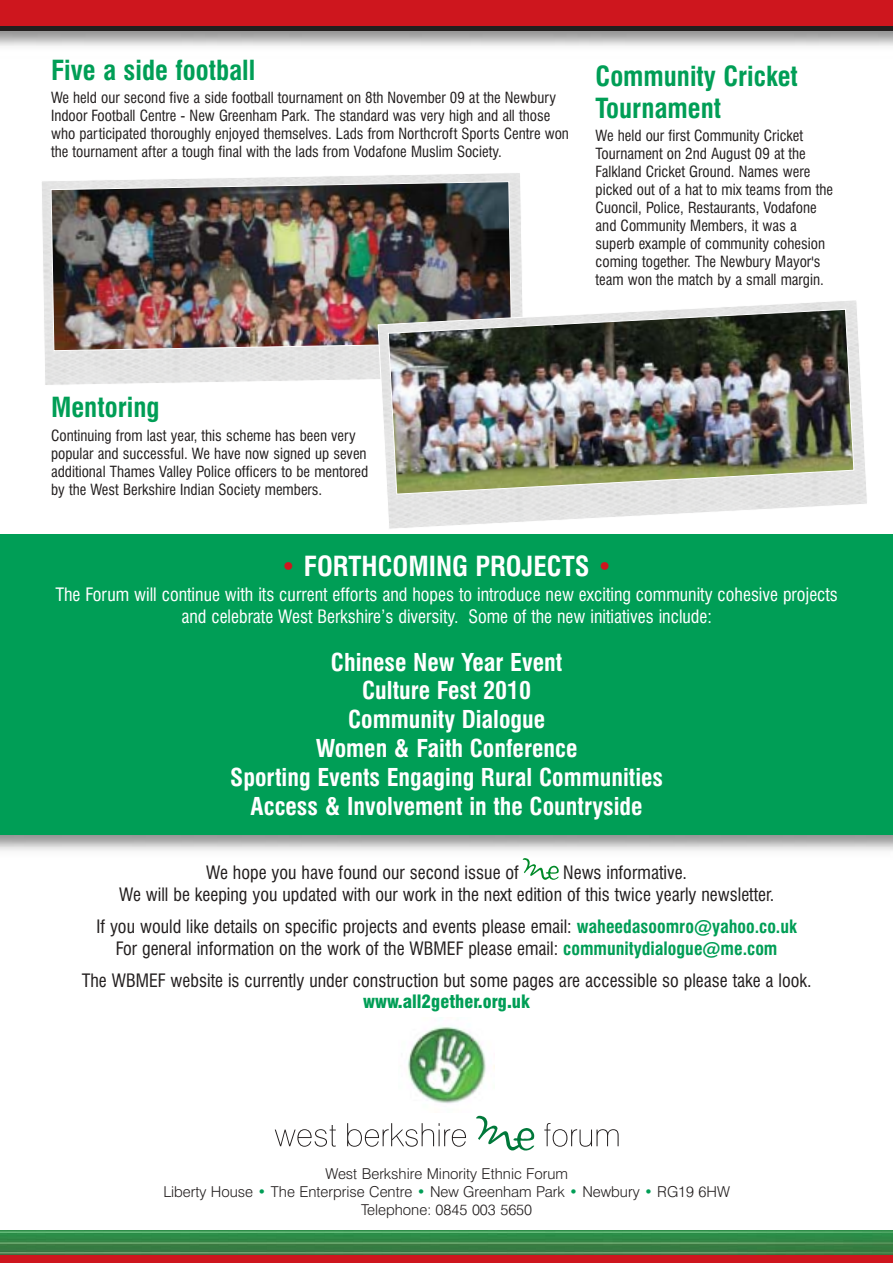
<style>
.page{position:relative;width:893px;height:1263px;background:#fff}
.page>*{position:absolute;margin:0;border:0;box-sizing:border-box;transform-origin:0 0}
.t1{font:700 condensed 27px/32.4px "Swiss 721 BT";color:#009e56}
.t2{font:700 condensed 27px "Swiss 721 BT";color:#fff}
.t3{font:700 condensed 24px/28.8px "Swiss 721 BT";color:#fff;text-align:center}
.t4{font:condensed 18px/21.6px "Swiss 721 BT";color:#231f1f}
.t5{font:condensed 18px/21.6px "Swiss 721 BT";color:#fff;text-align:center}
.t6{font:900 condensed 18px "Swiss 721 BT";color:#009e56}
.t7{font:condensed 15px/18px "Swiss 721 BT";color:#231f1f}
.t8{font:300 15px/18px "Swiss 721 BT";color:#231f1f;text-align:center}
.s1{color:#ce161e}
.s2{font-weight:700;color:#009e56}
.s3{color:#009e56}
</style>
<div class="page">
<img style="left:0;top:835px;width:892px;height:37px">
<div style="left:0;top:535px;width:892px;height:300px;background:#009e56"></div>
<div style="left:0;top:0;width:892px;height:27px;background:#ce161e"></div>
<img style="left:408px;top:1018px;width:87px;height:86px">
<svg style="left:275px;top:1125px;width:61px;height:22px"></svg>
<svg style="left:347px;top:1123px;width:119px;height:24px"></svg>
<svg style="left:544px;top:1123px;width:74px;height:24px"></svg>
<svg style="left:476px;top:1116px;width:58px;height:35px"></svg>
<img style="left:0;top:1230px;width:892px;height:26px">
<div style="left:0;top:1256px;width:892px;height:7px;background:#ce161e"></div>
<hr style="left:0;top:27px;width:892px;height:4px;background:#231f1f">
<svg style="left:522px;top:858px;width:36px;height:22px"></svg>
<svg style="left:42px;top:173px;width:480px;height:212px"></svg>
<img style="left:50px;top:181px;width:462px;height:170px">
<svg style="left:377px;top:299px;width:490px;height:230px"></svg>
<img style="left:387px;top:309px;width:467px;height:186px">
<h1 class="t1" style="left:51px;top:55px;width:206px">Five a side football</h1>
<p class="t7" style="left:51px;top:89px;width:519px">We held our second five a side football tournament on 8th November 09 at the Newbury Indoor Football Centre - New Greenham Park. The standard was very high and all those who participated thoroughly enjoyed themselves. Lads from Northcroft Sports Centre won the tournament after a tough final with the lads from Vodafone Muslim Society.</p>
<h1 class="t1" style="left:595px;top:61px;width:204px">Community Cricket<br>Tournament</h1>
<p class="t7" style="left:595px;top:128px;width:239px">We held our first Community Cricket Tournament on 2nd August 09 at the Falkland Cricket Ground. Names were picked out of a hat to mix teams from the Cuoncil, Police, Restaurants, Vodafone and Community Members, it was a superb example of community cohesion coming together. The Newbury Mayor's team won the match by a small margin.</p>
<h1 class="t1" style="left:51px;top:393px;width:110px">Mentoring</h1>
<p class="t7" style="left:51px;top:427px;width:318px">Continuing from last year, this scheme has been very popular and successful. We have now signed up seven additional Thames Valley Police officers to be mentored by the West Berkshire Indian Society members.</p>
<h1 class="t2" style="left:280px;top:554px;width:334px"><span class="s1">•</span> FORTHCOMING PROJECTS <span class="s1">•</span></h1>
<p class="t5" style="left:55px;top:585px;width:784px">The Forum will continue with its current efforts and hopes to introduce new exciting community cohesive projects and celebrate West Berkshire’s diversity. Some of the new initiatives include:</p>
<h2 class="t3" style="left:230px;top:649px;width:434px">Chinese New Year Event<br>Culture Fest 2010<br>Community Dialogue<br>Women &amp; Faith Conference<br>Sporting Events Engaging Rural Communities<br>Access &amp; Involvement in the Countryside</h2>
<p class="t4" style="left:119px;top:863px;width:656px;text-indent:444px">News informative.<br>We will be keeping you updated with our work in the next edition of this twice yearly newsletter.</p>
<p class="t4" style="left:96px;top:917px;width:702px;text-align:center">If you would like details on specific projects and events please email: <span class="s2">waheedasoomro@yahoo.co.uk<br></span>For general information on the work of the WBMEF please email: <span class="s2">communitydialogue@me.com</span></p>
<p class="t4" style="left:82px;top:970px;width:731px">The WBMEF website is currently under construction but some pages are accessible so please take a look.</p>
<p class="t6" style="left:363px;top:994px;width:168px">www.all2gether.org.uk</p>
<p class="t4" style="left:206px;top:863px;width:314px">We hope you have found our second issue of</p>
<p class="t8" style="left:163px;top:1167px;width:568px">West Berkshire Minority Ethnic Forum<br>Liberty House <span class="s3">•</span> The Enterprise Centre <span class="s3">•</span> New Greenham Park <span class="s3">•</span> Newbury <span class="s3">•</span> RG19 6HW<br>Telephone: 0845 003 5650</p>
</div>
